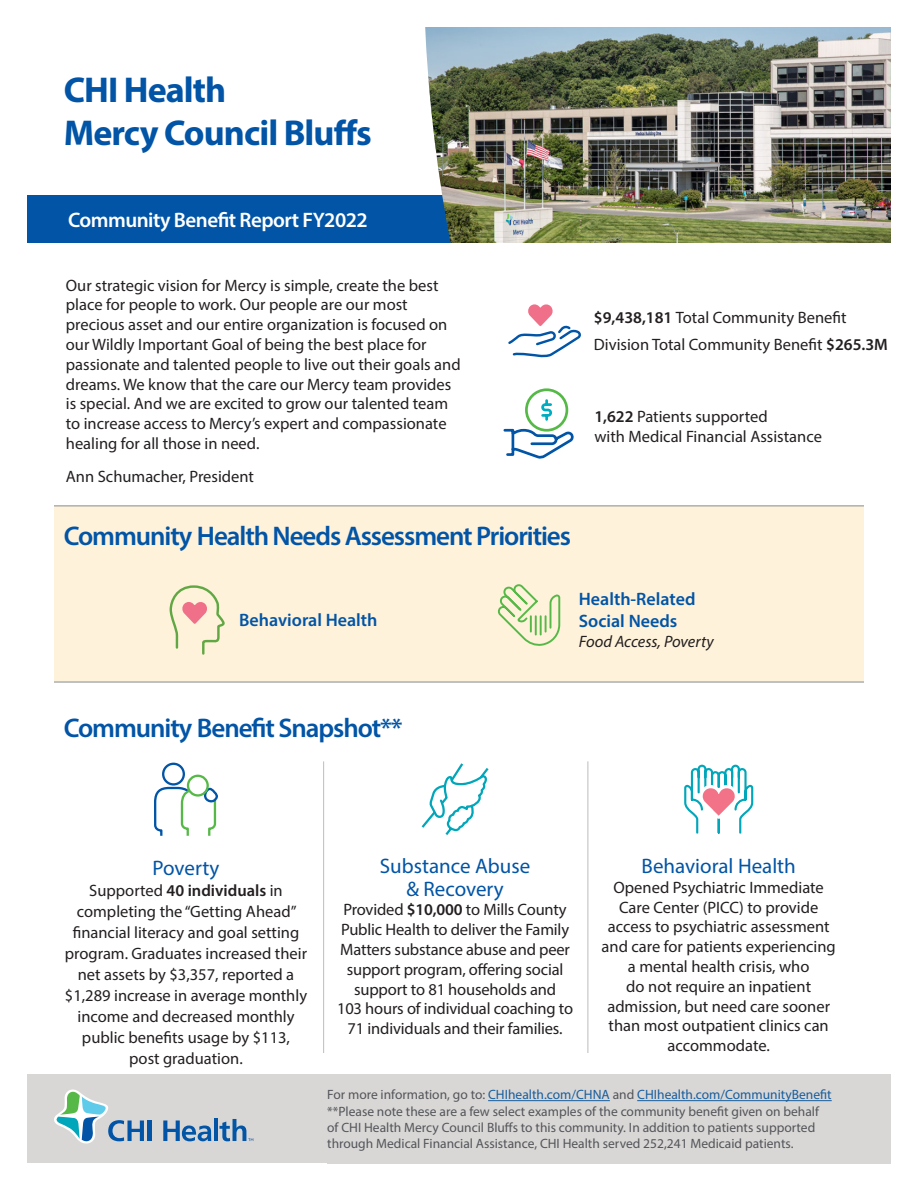
<style>
.page{position:relative;width:918px;height:1188px;background:#fff}
.page>*{position:absolute;margin:0;border:0;box-sizing:border-box;transform-origin:0 0}
.t1{font:700 36px/43.2px "Myriad Pro";letter-spacing:-.025em;color:#0154a6}
.t2{font:600 27px "Myriad Pro";letter-spacing:-.04em;color:#0154a6}
.t3{font:21px/22.5px "Myriad Pro";color:#0154a6;text-align:center}
.t4{font:600 21px "Myriad Pro";letter-spacing:-.025em;color:#fff}
.t5{font:600 18px/21.6px "Myriad Pro";color:#0154a6}
.t6{font:16.5px/19.8px "Myriad Pro";color:#231f20;text-align:center}
.t7{font:italic 16.5px "Myriad Pro";letter-spacing:-.005em;color:#231f20}
.t8{font:13.5px/16.2px "Myriad Pro";color:#53555a}
.t9{font:13.5px "Myriad Pro";color:#175d9e}
.s1{font-weight:600}
.s2{color:#53555a}
</style>
<div class="page">
<svg style="left:154px;top:762px;width:38px;height:74px"></svg>
<svg style="left:204px;top:787px;width:14px;height:49px"></svg>
<div style="left:187px;top:775px;width:22px;height:22px;border:2px solid #56b947;border-radius:50%"></div>
<svg style="left:684px;top:764px;width:70px;height:70px"></svg>
<div style="left:54px;top:507px;width:810px;height:175px;background:#fef2da"></div>
<div style="left:27px;top:1075px;width:864px;height:88px;background:#d9d7d5"></div>
<div style="left:327px;top:1074px;width:564px;height:89px;background:#d9d7d5"></div>
<hr style="left:488px;top:1100px;width:122px;height:1px;background:#175d9e">
<hr style="left:637px;top:1100px;width:195px;height:1px;background:#175d9e">
<svg style="left:508px;top:304px;width:73px;height:53px"></svg>
<svg style="left:503px;top:428px;width:71px;height:31px"></svg>
<div style="left:525px;top:388px;width:43px;height:44px;border:3px solid #56b947;border-radius:50%"></div>
<svg style="left:541px;top:399px;width:11px;height:22px"></svg>
<svg style="left:54px;top:1089px;width:90px;height:55px"></svg>
<hr style="left:147px;top:1120px;width:4px;height:21px;background:#0154a6">
<svg style="left:163px;top:1120px;width:48px;height:21px"></svg>
<hr style="left:214px;top:1119px;width:4px;height:22px;background:#0154a6">
<svg style="left:219px;top:1119px;width:34px;height:22px"></svg>
<hr style="left:54px;top:682px;width:810px;height:1px;background:#868a8e">
<hr style="left:323px;top:761px;width:1px;height:292px;background:#babdc2">
<hr style="left:588px;top:761px;width:1px;height:292px;background:#babdc2">
<hr style="left:54px;top:506px;width:810px;height:1px;background:#868a8e">
<div style="left:27px;top:195px;width:864px;height:48px;background:#0154a6"></div>
<img style="left:425px;top:27px;width:466px;height:216px">
<svg style="left:170px;top:585px;width:55px;height:70px"></svg>
<svg style="left:421px;top:763px;width:68px;height:72px"></svg>
<svg style="left:497px;top:584px;width:64px;height:62px"></svg>
<p class="t1" style="left:64px;top:67px;width:309px">CHI Health<br>Mercy Council Bluffs</p>
<p class="t4" style="left:68px;top:207px;width:301px">Community Benefit Report FY2022</p>
<p class="t6" style="left:66px;top:275px;width:396px;text-align:left">Our strategic vision for Mercy is simple, create the best place for people to work. Our people are our most precious asset and our entire organization is focused on our Wildly Important Goal of being the best place for passionate and talented people to live out their goals and dreams. We know that the care our Mercy team provides is special. And we are excited to grow our talented team to increase access to Mercy’s expert and compassionate healing for all those in need.</p>
<p class="t6" style="left:66px;top:467px;width:190px">Ann Schumacher, President</p>
<p class="t6" style="left:594px;top:308px;width:254px"><span class="s1">$9,438,181</span> Total Community Benefit</p>
<p class="t6" style="left:594px;top:334px;width:295px">Division Total Community Benefit <span class="s1">$265.3M</span></p>
<p class="t6" style="left:594px;top:406px;width:229px;text-align:left"><span class="s1">1,622</span> Patients supported<br>with Medical Financial Assistance</p>
<p class="t2" style="left:64px;top:519px;width:509px">Community Health Needs Assessment Priorities</p>
<p class="t5" style="left:239px;top:609px;width:140px">Behavioral Health</p>
<p class="t5" style="left:579px;top:588px;width:118px">Health-Related<br>Social Needs</p>
<p class="t7" style="left:579px;top:631px;width:136px">Food Access, Poverty</p>
<p class="t2" style="left:64px;top:711px;width:341px">Community Benefit Snapshot**</p>
<p class="t3" style="left:153px;top:857px;width:68px">Poverty</p>
<p class="t6" style="left:65px;top:880px;width:244px;line-height:21px">Supported <span class="s1">40 individuals</span> in completing the “Getting Ahead” financial literacy and goal setting program. Graduates increased their net assets by $3,357, reported a $1,289 increase in average monthly income and decreased monthly public benefits usage by $113, post graduation.</p>
<p class="t3" style="left:380px;top:854px;width:152px">Substance Abuse &amp; Recovery</p>
<p class="t6" style="left:337px;top:900px;width:238px">Provided <span class="s1">$10,000</span> to Mills County Public Health to deliver the Family Matters substance abuse and peer support program, offering social support to 81 households and<br>103 hours of individual coaching to 71 individuals and their families.</p>
<p class="t3" style="left:642px;top:854px;width:156px">Behavioral Health</p>
<p class="t6" style="left:602px;top:877px;width:236px">Opened Psychiatric Immediate<br>Care Center (PICC) to provide access to psychiatric assessment and care for patients experiencing a mental health crisis, who<br>do not require an inpatient admission, but need care sooner than most outpatient clinics can accommodate.</p>
<p class="t9" style="left:327px;top:1086px;width:506px"><span class="s2">For more information, go to:</span> CHIhealth.com/CHNA <span class="s2">and</span> CHIhealth.com/CommunityBenefit</p>
<p class="t8" style="left:327px;top:1103px;width:493px">**Please note these are a few select examples of the community benefit given on behalf of CHI Health Mercy Council Bluffs to this community. In addition to patients supported through Medical Financial Assistance, CHI Health served 252,241 Medicaid patients.</p>
</div>
